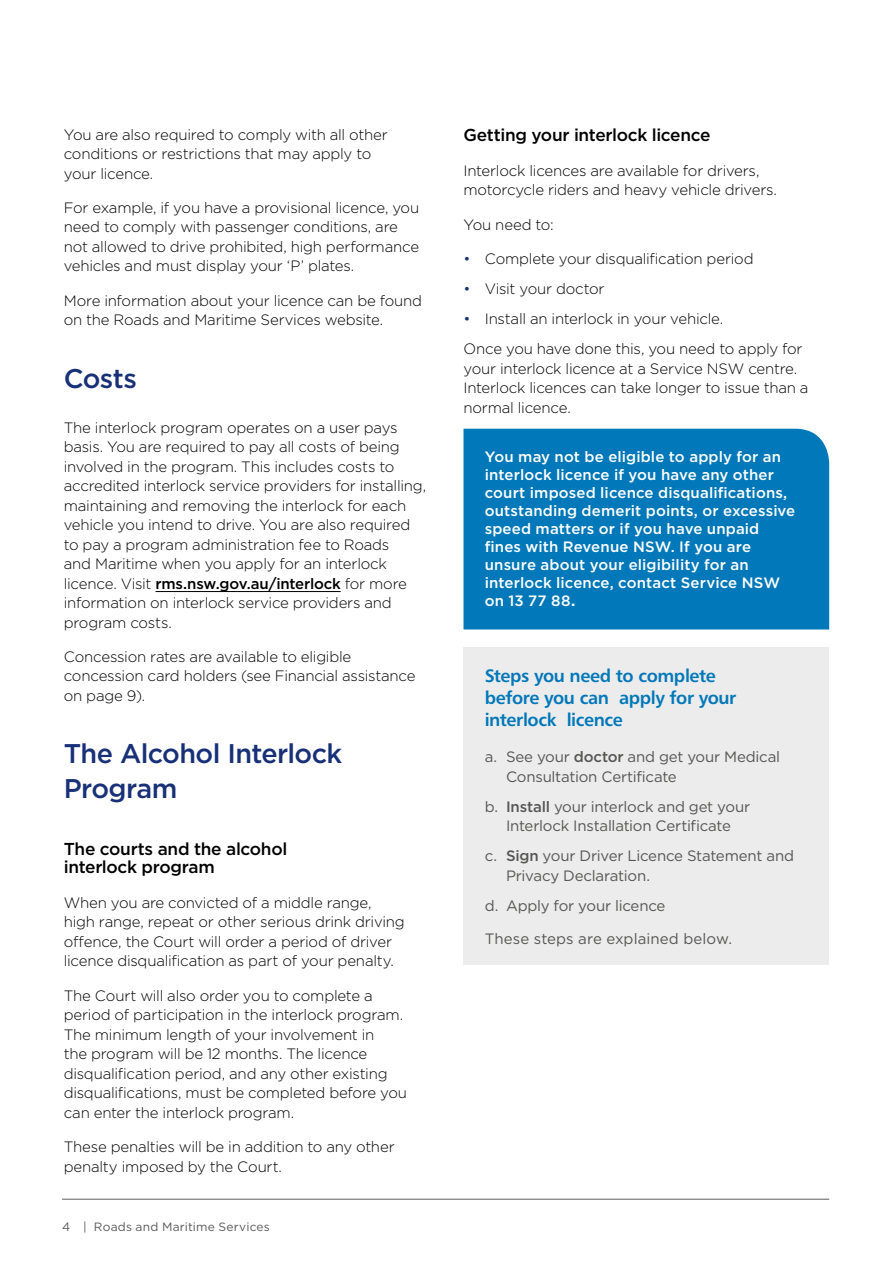
<style>
.page{position:relative;width:893px;height:1263px;background:#fff}
.page>*{position:absolute;margin:0;border:0;box-sizing:border-box;transform-origin:0 0}
._01_H1_No_Span_-_Blu{font:500 27px/34.5px "Gotham";letter-spacing:-.025em;color:#173077}
.blue_head_grey_box{font:500 18px/21.6px "Trans Text Md";letter-spacing:-.025em;color:#0078b9}
._01_H2_No_span___Bla{font:500 17.25px/18.8px "Gotham";letter-spacing:-.02em;color:#000}
._02_Body_copy{font:300 15px/19.5px "Gotham";letter-spacing:-.015em;color:#000}
._03_Contact_Us_Body{font:500 15px/18px "Gotham";letter-spacing:.01em;color:#fff}
.dark_grey_box{font:15px/19.5px "Gotham";letter-spacing:-.015em;color:#565655}
.dark_grey_box-2{font:15px "Gotham";letter-spacing:.005em;color:#565655}
.t1{font:12px "Gotham";letter-spacing:.015em;color:#58595b}
.s1{font-weight:500}
.s2{color:#173077}
.s3{font-weight:700}
</style>
<div class="page">
<hr style="left:156px;top:591px;width:185px;height:1px;background:#000">
<div style="left:463px;top:429px;width:366px;height:200px;background:#0078b9"></div>
<div style="left:463px;top:647px;width:366px;height:318px;background:#ececec"></div>
<hr style="left:62px;top:1198px;width:767px;height:2px;background:#6e6e6e">
<p class="_02_Body_copy" style="left:64px;top:124px;width:325px">You are also required to comply with all other conditions or restrictions that may apply to your licence.</p>
<p class="_02_Body_copy" style="left:64px;top:197px;width:357px">For example, if you have a provisional licence, you need to comply with passenger conditions, are not allowed to drive prohibited, high performance vehicles and must display your ‘P’ plates.</p>
<p class="_02_Body_copy" style="left:64px;top:290px;width:360px">More information about your licence can be found on the Roads and Maritime Services website.</p>
<p class="_01_H1_No_Span_-_Blu" style="left:64px;top:360px;width:75px">Costs</p>
<p class="_02_Body_copy" style="left:64px;top:417px;width:364px">The interlock program operates on a user pays basis. You are required to pay all costs of being involved in the program. This includes costs to accredited interlock service providers for installing, maintaining and removing the interlock for each vehicle you intend to drive. You are also required to pay a program administration fee to Roads<br>and Maritime when you apply for an interlock licence. Visit <span class="s1">rms.nsw.gov.au/interlock</span> for more information on interlock service providers and program costs.</p>
<p class="_02_Body_copy" style="left:64px;top:646px;width:353px">Concession rates are available to eligible concession card holders (see Financial assistance on page 9).</p>
<p class="_01_H1_No_Span_-_Blu" style="left:64px;top:736px;width:280px">The Alcohol Interlock<br>Program</p>
<p class="_01_H2_No_span___Bla" style="left:64px;top:839px;width:225px">The courts and the alcohol interlock program</p>
<p class="_02_Body_copy" style="left:64px;top:892px;width:342px">When you are convicted of a middle range, high range, repeat or other serious drink driving offence, the Court will order a period of driver licence disqualification as part of your penalty.</p>
<p class="_02_Body_copy" style="left:64px;top:985px;width:345px">The Court will also order you to complete a period of participation in the interlock program.<br>The minimum length of your involvement in<br>the program will be 12 months. The licence disqualification period, and any other existing disqualifications, must be completed before you can enter the interlock program.</p>
<p class="_02_Body_copy" style="left:64px;top:1136px;width:332px">These penalties will be in addition to any other penalty imposed by the Court.</p>
<p class="t1" style="left:62px;top:1219px;width:209px">4 | Roads and Maritime Services</p>
<p class="_01_H2_No_span___Bla" style="left:463px;top:126px;width:248px">Getting your interlock licence</p>
<p class="_02_Body_copy" style="left:463px;top:160px;width:315px">Interlock licences are available for drivers, motorcycle riders and heavy vehicle drivers.</p>
<p class="_02_Body_copy" style="left:463px;top:214px;width:92px">You need to:</p>
<p class="_02_Body_copy" style="left:463px;top:249px;width:292px"><span class="s2">•</span> Complete your disqualification period</p>
<p class="_02_Body_copy" style="left:463px;top:279px;width:142px"><span class="s2">•</span> Visit your doctor</p>
<p class="_02_Body_copy" style="left:463px;top:309px;width:261px"><span class="s2">•</span> Install an interlock in your vehicle.</p>
<p class="_02_Body_copy" style="left:463px;top:339px;width:346px">Once you have done this, you need to apply for your interlock licence at a Service NSW centre.<br>Interlock licences can take longer to issue than a normal licence.</p>
<p class="_03_Contact_Us_Body" style="left:485px;top:447px;width:312px">You may not be eligible to apply for an interlock licence if you have any other court imposed licence disqualifications, outstanding demerit points, or excessive speed matters or if you have unpaid fines with Revenue NSW. If you are unsure about your eligibility for an interlock licence, contact Service NSW on 13 77 88<span class="s3">.</span></p>
<p class="blue_head_grey_box" style="left:485px;top:665px;width:253px">Steps you need to complete before you can apply for your interlock licence</p>
<p class="dark_grey_box" style="left:506px;top:747px;width:276px;text-indent:-21px">a. See your <span class="s1">doctor</span> and get your Medical<br>Consultation Certificate</p>
<p class="dark_grey_box" style="left:485px;top:796px;width:267px;text-align:center">b. <span class="s1">Install</span> your interlock and get your<br>Interlock Installation Certificate</p>
<p class="dark_grey_box" style="left:506px;top:846px;width:290px;text-indent:-21px">c. <span class="s1">Sign</span> your Driver Licence Statement and<br>Privacy Declaration.</p>
<p class="dark_grey_box" style="left:485px;top:895px;width:182px">d. Apply for your licence</p>
<p class="dark_grey_box-2" style="left:485px;top:929px;width:249px">These steps are explained below.</p>
</div>
